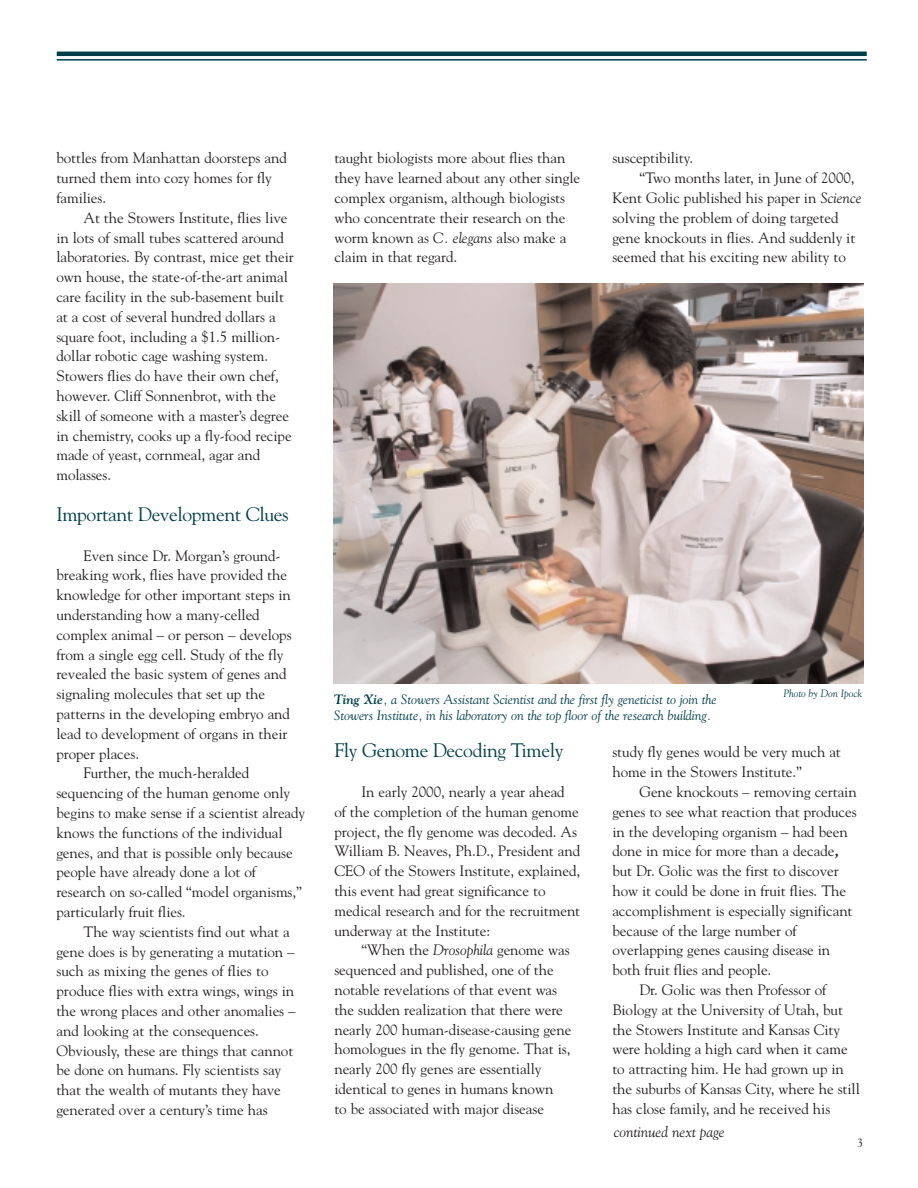
<style>
.page{position:relative;width:918px;height:1188px;background:#fff}
.page>*{position:absolute;margin:0;border:0;box-sizing:border-box;transform-origin:0 0}
.t1{font:19.5px "Goudy";letter-spacing:-.02em;color:#003e49}
.t2{font:15px/19.8px "Goudy";letter-spacing:-.005em;color:#231f20}
.t3{font:italic 15px "Goudy";letter-spacing:-.005em;color:#231f20}
.t4{font:italic 13.5px/16.5px "Goudy";letter-spacing:-.005em;color:#003e49}
.t5{font:12px "Goudy";color:#231f20}
.t6{font:italic 10.5px "Goudy";letter-spacing:-.005em;color:#003e49}
.s1{font-style:italic}
.s2{font-weight:700}
.s3{font-weight:700;font-style:italic}
</style>
<div class="page">
<hr style="left:57px;top:52px;width:810px;height:4px;background:#003e49">
<hr style="left:57px;top:59px;width:810px;height:2px;background:#003e49">
<img style="left:334px;top:284px;width:530px;height:400px">
<p class="t2" style="left:56px;top:149px;width:232px">bottles from Manhattan doorsteps and turned them into cozy homes for fly families.</p>
<p class="t2" style="left:56px;top:209px;width:239px;text-indent:27px">At the Stowers Institute, flies live in lots of small tubes scattered around laboratories. By contrast, mice get their own house, the state-of-the-art animal care facility in the sub-basement built at a cost of several hundred dollars a square foot, including a $1.5 million&shy;dollar robotic cage washing system.<br>Stowers flies do have their own chef, however. Cliff Sonnenbrot, with the skill of someone with a master’s degree in chemistry, cooks up a fly-food recipe made of yeast, cornmeal, agar and molasses.</p>
<h1 class="t1" style="left:56px;top:506px;width:234px">Important Development Clues</h1>
<p class="t2" style="left:83px;top:547px;width:199px">Even since Dr. Morgan’s ground-</p>
<p class="t2" style="left:56px;top:566px;width:232px">breaking work, flies have provided the</p>
<p class="t2" style="left:56px;top:586px;width:236px">knowledge for other important steps in</p>
<p class="t2" style="left:56px;top:606px;width:205px">understanding how a many-celled</p>
<p class="t2" style="left:56px;top:626px;width:237px">complex animal – or person – develops</p>
<p class="t2" style="left:56px;top:646px;width:229px">from a single egg cell. Study of the fly</p>
<p class="t2" style="left:56px;top:665px;width:232px">revealed the basic system of genes and</p>
<p class="t2" style="left:56px;top:685px;width:210px">signaling molecules that set up the</p>
<p class="t2" style="left:56px;top:705px;width:235px">patterns in the developing embryo and</p>
<p class="t2" style="left:56px;top:725px;width:233px">lead to development of organs in their</p>
<p class="t2" style="left:56px;top:745px;width:84px">proper places.</p>
<p class="t2" style="left:83px;top:764px;width:167px">Further, the much-heralded</p>
<p class="t2" style="left:56px;top:784px;width:235px">sequencing of the human genome only</p>
<p class="t2" style="left:56px;top:804px;width:250px">begins to make sense if a scientist already</p>
<p class="t2" style="left:56px;top:824px;width:228px">knows the functions of the individual</p>
<p class="t2" style="left:56px;top:844px;width:238px">genes, and that is possible only because</p>
<p class="t2" style="left:56px;top:863px;width:201px">people have already done a lot of</p>
<p class="t2" style="left:56px;top:883px;width:247px">research on so-called “model organisms,”</p>
<p class="t2" style="left:56px;top:903px;width:131px">particularly fruit flies.</p>
<p class="t2" style="left:83px;top:923px;width:208px">The way scientists find out what a</p>
<p class="t2" style="left:56px;top:943px;width:240px">gene does is by generating a mutation –</p>
<p class="t2" style="left:56px;top:962px;width:214px">such as mixing the genes of flies to</p>
<p class="t2" style="left:56px;top:982px;width:239px">produce flies with extra wings, wings in</p>
<p class="t2" style="left:56px;top:1002px;width:241px">the wrong places and other anomalies –</p>
<p class="t2" style="left:56px;top:1022px;width:204px">and looking at the consequences.</p>
<p class="t2" style="left:56px;top:1042px;width:238px">Obviously, these are things that cannot</p>
<p class="t2" style="left:56px;top:1061px;width:226px">be done on humans. Fly scientists say</p>
<p class="t2" style="left:56px;top:1081px;width:226px">that the wealth of mutants they have</p>
<p class="t2" style="left:56px;top:1101px;width:213px">generated over a century’s time has</p>
<p class="t2" style="left:334px;top:149px;width:247px">taught biologists more about flies than they have learned about any other single complex organism, although biologists who concentrate their research on the worm known as <span class="s1">C. elegans</span> also make a claim in that regard.</p>
<p class="t2" style="left:612px;top:149px;width:82px">susceptibility.</p>
<p class="t2" style="left:639px;top:169px;width:217px">“Two months later, in June of 2000,</p>
<p class="t2" style="left:612px;top:189px;width:251px">Kent Golic published his paper in <span class="s1">Science</span></p>
<p class="t2" style="left:612px;top:209px;width:228px">solving the problem of doing targeted</p>
<p class="t2" style="left:612px;top:229px;width:245px">gene knockouts in flies. And suddenly it</p>
<p class="t2" style="left:612px;top:248px;width:235px">seemed that his exciting new ability to</p>
<p class="t4" style="left:334px;top:692px;width:384px"><span class="s2">Ting Xie</span>, a Stowers Assistant Scientist and the first fly geneticist to join the<br>Stowers Institute, in his laboratory on the top floor of the research building.</p>
<p class="t6" style="left:783px;top:690px;width:80px">Photo by Don Ipock</p>
<h1 class="t1" style="left:334px;top:743px;width:230px">Fly Genome Decoding Timely</h1>
<p class="t2" style="left:334px;top:783px;width:247px;text-indent:27px">In early 2000, nearly a year ahead<br>of the completion of the human genome project, the fly genome was decoded. As William B. Neaves, Ph.D., President and CEO of the Stowers Institute, explained, this event had great significance to medical research and for the recruitment underway at the Institute:</p>
<p class="t2" style="left:334px;top:941px;width:239px;text-indent:27px">“When the <span class="s1">Drosophila</span> genome was sequenced and published, one of the notable revelations of that event was the sudden realization that there were nearly 200 human-disease-causing gene homologues in the fly genome. That is, nearly 200 fly genes are essentially identical to genes in humans known<br>to be associated with major disease</p>
<p class="t2" style="left:612px;top:743px;width:230px">study fly genes would be very much at home in the Stowers Institute.”</p>
<p class="t2" style="left:639px;top:783px;width:219px">Gene knockouts – removing certain</p>
<p class="t2" style="left:612px;top:803px;width:246px">genes to see what reaction that produces</p>
<p class="t2" style="left:612px;top:823px;width:237px">in the developing organism – had been</p>
<p class="t2" style="left:612px;top:842px;width:228px">done in mice for more than a decade<span class="s3">,</span></p>
<p class="t2" style="left:612px;top:862px;width:228px">but Dr. Golic was the first to discover</p>
<p class="t2" style="left:612px;top:882px;width:235px">how it could be done in fruit flies. The</p>
<p class="t2" style="left:612px;top:902px;width:242px">accomplishment is especially significant</p>
<p class="t2" style="left:612px;top:922px;width:186px">because of the large number of</p>
<p class="t2" style="left:612px;top:941px;width:219px">overlapping genes causing disease in</p>
<p class="t2" style="left:612px;top:961px;width:161px">both fruit flies and people.</p>
<p class="t2" style="left:639px;top:981px;width:189px">Dr. Golic was then Professor of</p>
<p class="t2" style="left:612px;top:1001px;width:232px">Biology at the University of Utah, but</p>
<p class="t2" style="left:612px;top:1021px;width:229px">the Stowers Institute and Kansas City</p>
<p class="t2" style="left:612px;top:1040px;width:237px">were holding a high card when it came</p>
<p class="t2" style="left:612px;top:1060px;width:233px">to attracting him. He had grown up in</p>
<p class="t2" style="left:612px;top:1080px;width:249px">the suburbs of Kansas City, where he still</p>
<p class="t2" style="left:612px;top:1100px;width:219px">has close family, and he received his</p>
<p class="t3" style="left:614px;top:1126px;width:113px">continued next page</p>
<p class="t5" style="left:857px;top:1138px;width:7px">3</p>
</div>
